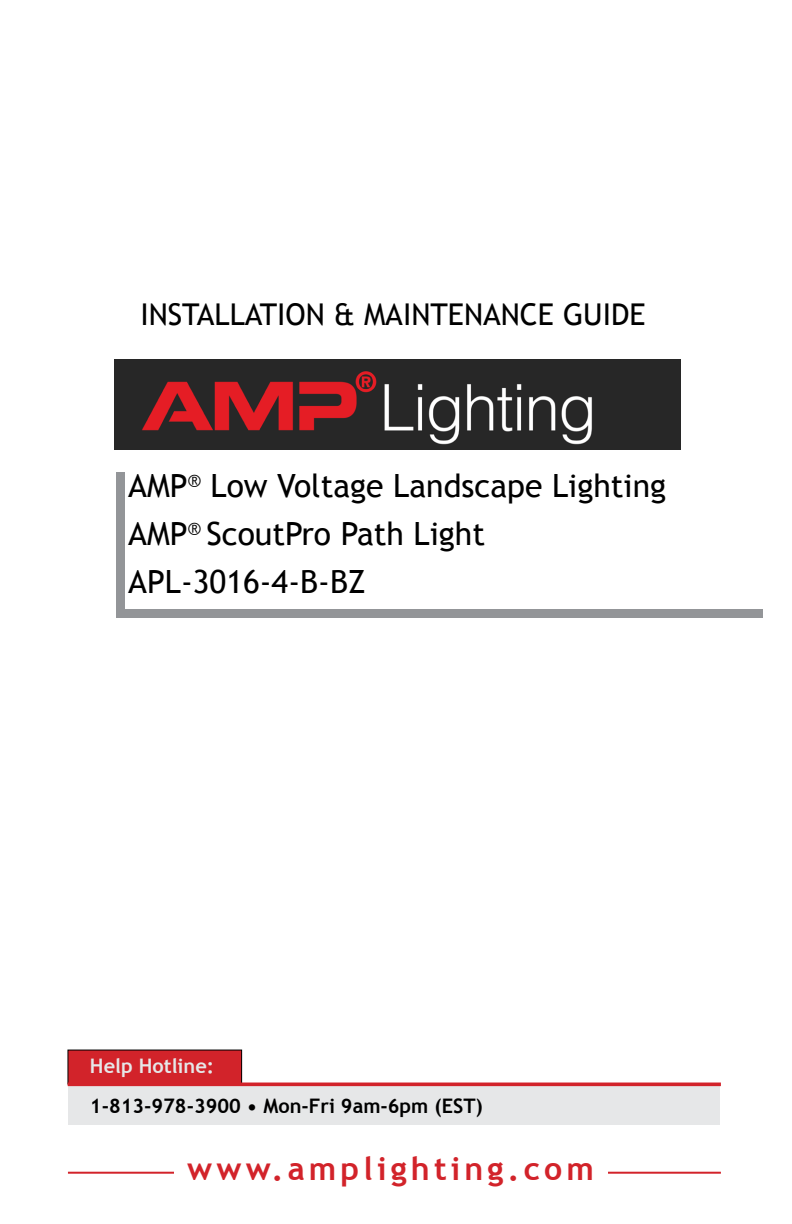
<style>
.page{position:relative;width:792px;height:1224px;background:#fff}
.page>*{position:absolute;margin:0;border:0;box-sizing:border-box;transform-origin:0 0}
.t1{font:32px/48px "Trebuchet MS";color:#000}
.t2{font:700 32px "Trebuchet MS";letter-spacing:.13em;color:#d2232a}
.t3{font:30px "Trebuchet MS";color:#000}
.t4{font:700 20px "Trebuchet MS";color:#000}
.t5{font:700 20px "Trebuchet MS";color:#e6e7e8}
</style>
<div class="page">
<img style="left:114px;top:359px;width:566px;height:91px">
<div style="left:68px;top:1086px;width:652px;height:38px;background:#e6e7e8"></div>
<div style="left:68px;top:1050px;width:174px;height:34px;background:#d2232a"></div>
<div style="left:68px;top:1083px;width:653px;height:3px;border:2px solid #d2232a"></div>
<hr style="left:68px;top:1172px;width:653px;height:2px;background:#d2232a">
<div style="left:174px;top:1157px;width:433px;height:43px;background:#fff"></div>
<div style="left:117px;top:472px;width:8px;height:141px;background:#939598"></div>
<div style="left:117px;top:609px;width:646px;height:9px;background:#939598"></div>
<p class="t3" style="left:140px;top:297px;width:507px">INSTALLATION &amp; MAINTENANCE GUIDE</p>
<p class="t1" style="left:128px;top:462px;width:540px">AMP<sup>®</sup> Low Voltage Landscape Lighting<br>AMP<sup>®</sup> ScoutPro Path Light<br>APL-3016-4-B-BZ</p>
<p class="t5" style="left:90px;top:1053px;width:126px">Help Hotline:</p>
<p class="t4" style="left:90px;top:1094px;width:394px">1-813-978-3900 • Mon-Fri 9am-6pm (EST)</p>
<p class="t2" style="left:187px;top:1149px;width:408px">www.amplighting.com</p>
</div>
